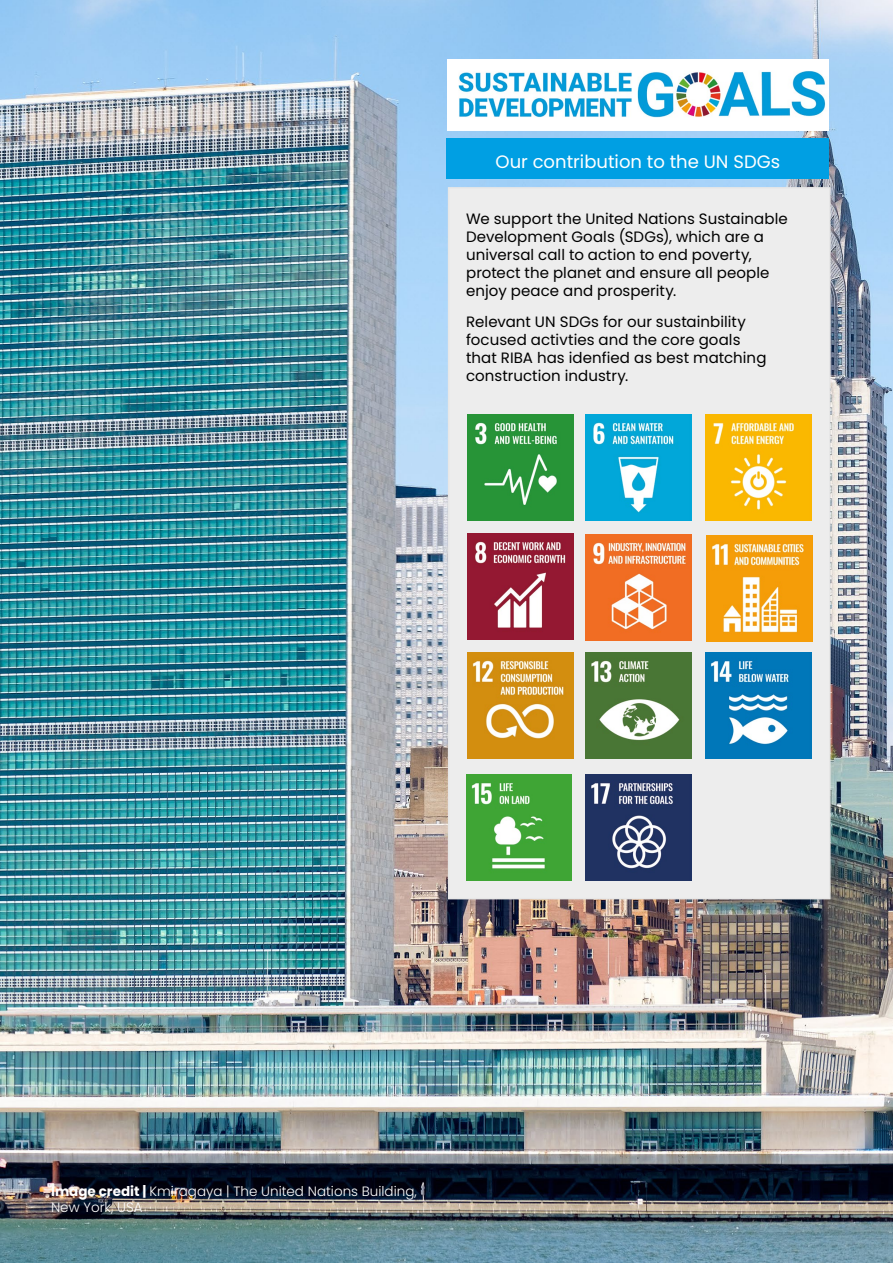
<style>
.page{position:relative;width:893px;height:1263px;background:#fff}
.page>*{position:absolute;margin:0;border:0;box-sizing:border-box;transform-origin:0 0}
.t1{font:18px "Poppins";color:#fff}
.t2{font:15px/18px "Poppins";letter-spacing:.005em;color:#000}
.t3{font:300 13.5px/16.2px "Poppins";color:#fff}
.s1{font-weight:700}
</style>
<div class="page">
<img style="left:0;top:0;width:893px;height:1262px">
<div style="left:448px;top:187px;width:382px;height:712px;background:#ededed"></div>
<img style="left:467px;top:415px;width:106px;height:105px">
<img style="left:705px;top:415px;width:106px;height:105px">
<div style="left:447px;top:139px;width:382px;height:40px;background:#009fe3"></div>
<img style="left:586px;top:534px;width:106px;height:106px">
<img style="left:706px;top:536px;width:106px;height:106px">
<img style="left:467px;top:653px;width:106px;height:105px">
<img style="left:586px;top:653px;width:106px;height:105px">
<img style="left:586px;top:775px;width:106px;height:105px">
<img style="left:705px;top:653px;width:106px;height:105px">
<img style="left:586px;top:415px;width:106px;height:105px">
<img style="left:467px;top:534px;width:106px;height:105px">
<img style="left:448px;top:60px;width:380px;height:71px">
<img style="left:466px;top:775px;width:106px;height:105px">
<p class="t1" style="left:495px;top:152px;width:286px">Our contribution to the UN SDGs</p>
<p class="t2" style="left:466px;top:210px;width:323px">We support the United Nations Sustainable Development Goals (SDGs), which are a universal call to action to end poverty, protect the planet and ensure all people enjoy peace and prosperity.</p>
<p class="t2" style="left:466px;top:313px;width:302px">Relevant UN SDGs for our sustainbility focused activties and the core goals that RIBA has idenfied as best matching construction industry.</p>
<p class="t3" style="left:51px;top:1183px;width:367px"><span class="s1">Image credit |</span> Kmiragaya | The United Nations Building,<br>New York, USA</p>
</div>
